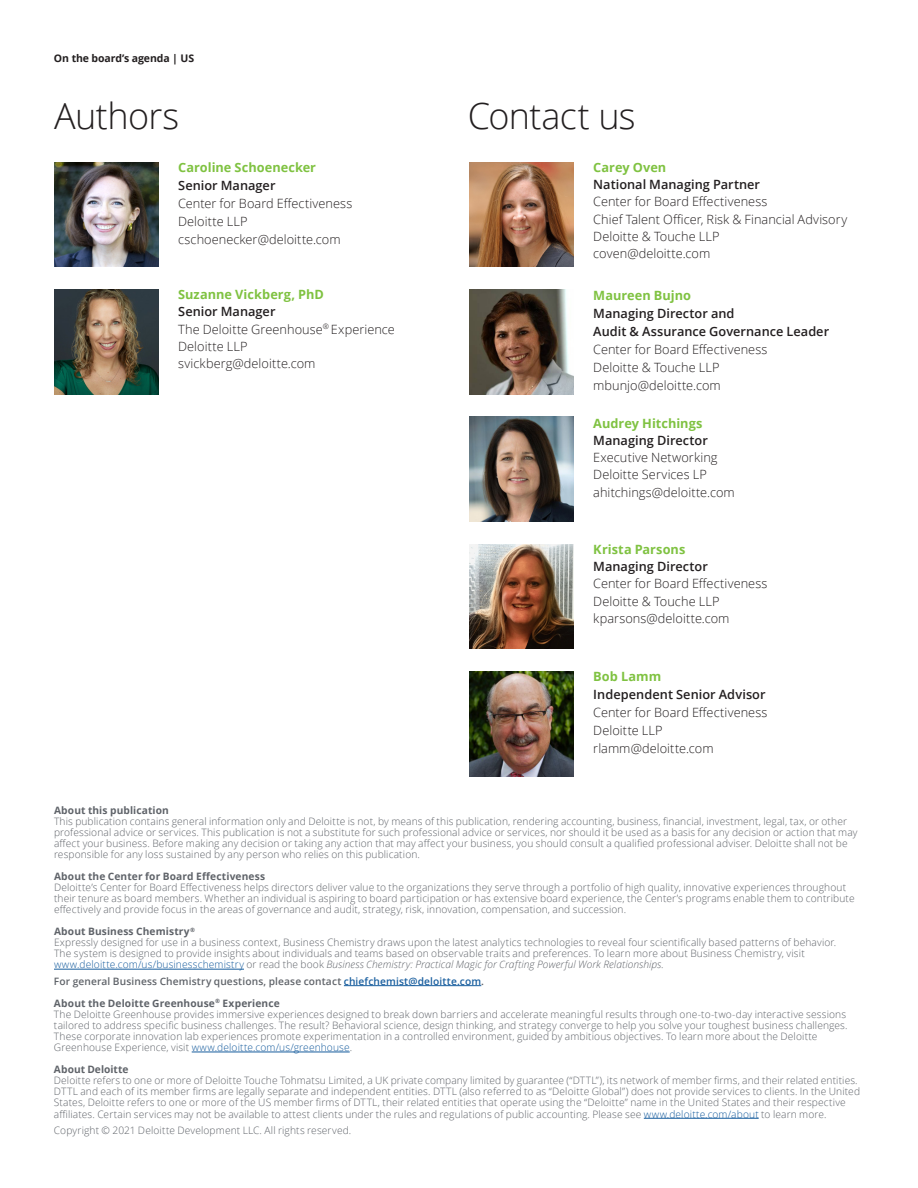
<style>
.page{position:relative;width:918px;height:1188px;background:#fff}
.page>*{position:absolute;margin:0;border:0;box-sizing:border-box;transform-origin:0 0}
.Cover_heading_light{font:300 36px "Open Sans";letter-spacing:-.02em;color:#231f20}
.Body_copy__8_5_12pt{font:300 12.75px "Open Sans";letter-spacing:.005em;color:#231f20}
.Body_copy__8_5_12pt-2{font:600 12.75px "Open Sans";letter-spacing:.005em;color:#231f20}
.Subhead_A__8_5_12pt{font:700 12.75px "Open Sans";letter-spacing:.005em;color:#7fc241}
.Subhead_B__8_5_12pt{font:600 12.75px "Open Sans";color:#231f20}
.Brochure_title__foli{font:700 10.5px "Open Sans";letter-spacing:-.01em;color:#231f20}
.Footnote__7_9_5pt{font:300 10.2px/11.1px "Open Sans";letter-spacing:.01em;color:#5f6369}
.Footnote__7_9_5pt-2{font:600 10.2px "Open Sans";letter-spacing:.01em;color:#5f6369}
.s1{font-weight:700}
.s2{color:#175d9e}
.s3{font-style:italic}
</style>
<div class="page">
<img style="left:469px;top:162px;width:105px;height:105px">
<img style="left:469px;top:544px;width:105px;height:105px">
<img style="left:469px;top:417px;width:105px;height:105px">
<hr style="left:54px;top:969px;width:190px;height:1px;background:#175d9e">
<hr style="left:344px;top:985px;width:137px;height:1px;background:#175d9e">
<hr style="left:192px;top:1052px;width:158px;height:1px;background:#175d9e">
<hr style="left:644px;top:1118px;width:115px;height:1px;background:#175d9e">
<img style="left:469px;top:671px;width:105px;height:105px">
<img style="left:469px;top:289px;width:105px;height:105px">
<img style="left:54px;top:289px;width:105px;height:105px">
<img style="left:54px;top:162px;width:105px;height:105px">
<p class="Brochure_title__foli" style="left:54px;top:51px;width:142px">On the board’s agenda | US</p>
<p class="Cover_heading_light" style="left:54px;top:91px;width:127px">Authors</p>
<p class="Subhead_A__8_5_12pt" style="left:178px;top:158px;width:139px">Caroline Schoenecker</p>
<p class="Body_copy__8_5_12pt-2" style="left:178px;top:176px;width:99px">Senior Manager</p>
<p class="Body_copy__8_5_12pt" style="left:178px;top:194px;width:176px">Center for Board Effectiveness</p>
<p class="Body_copy__8_5_12pt" style="left:178px;top:212px;width:71px">Deloitte LLP</p>
<p class="Body_copy__8_5_12pt" style="left:178px;top:230px;width:164px">cschoenecker@deloitte.com</p>
<p class="Subhead_A__8_5_12pt" style="left:178px;top:285px;width:147px">Suzanne Vickberg, PhD</p>
<p class="Body_copy__8_5_12pt-2" style="left:178px;top:303px;width:99px">Senior Manager</p>
<p class="Body_copy__8_5_12pt" style="left:178px;top:320px;width:218px">The Deloitte Greenhouse<sup>®</sup> Experience</p>
<p class="Body_copy__8_5_12pt" style="left:178px;top:338px;width:71px">Deloitte LLP</p>
<p class="Body_copy__8_5_12pt" style="left:178px;top:355px;width:139px">svickberg@deloitte.com</p>
<p class="Cover_heading_light" style="left:468px;top:91px;width:170px">Contact us</p>
<p class="Subhead_A__8_5_12pt" style="left:593px;top:158px;width:75px">Carey Oven</p>
<p class="Body_copy__8_5_12pt-2" style="left:593px;top:176px;width:168px">National Managing Partner</p>
<p class="Body_copy__8_5_12pt" style="left:593px;top:193px;width:176px">Center for Board Effectiveness</p>
<p class="Body_copy__8_5_12pt" style="left:593px;top:210px;width:255px">Chief Talent Officer, Risk &amp; Financial Advisory</p>
<p class="Body_copy__8_5_12pt" style="left:593px;top:227px;width:128px">Deloitte &amp; Touche LLP</p>
<p class="Body_copy__8_5_12pt" style="left:593px;top:245px;width:119px">coven@deloitte.com</p>
<p class="Subhead_A__8_5_12pt" style="left:593px;top:287px;width:99px">Maureen Bujno</p>
<p class="Body_copy__8_5_12pt-2" style="left:593px;top:305px;width:143px">Managing Director and</p>
<p class="Body_copy__8_5_12pt-2" style="left:593px;top:323px;width:237px">Audit &amp; Assurance Governance Leader</p>
<p class="Body_copy__8_5_12pt" style="left:593px;top:341px;width:176px">Center for Board Effectiveness</p>
<p class="Body_copy__8_5_12pt" style="left:593px;top:359px;width:128px">Deloitte &amp; Touche LLP</p>
<p class="Body_copy__8_5_12pt" style="left:593px;top:377px;width:129px">mbunjo@deloitte.com</p>
<p class="Subhead_A__8_5_12pt" style="left:593px;top:414px;width:111px">Audrey Hitchings</p>
<p class="Subhead_B__8_5_12pt" style="left:593px;top:431px;width:116px">Managing Director</p>
<p class="Body_copy__8_5_12pt" style="left:593px;top:449px;width:126px">Executive Networking</p>
<p class="Body_copy__8_5_12pt" style="left:593px;top:466px;width:115px">Deloitte Services LP</p>
<p class="Body_copy__8_5_12pt" style="left:593px;top:483px;width:143px">ahitchings@deloitte.com</p>
<p class="Subhead_A__8_5_12pt" style="left:593px;top:540px;width:94px">Krista Parsons</p>
<p class="Body_copy__8_5_12pt-2" style="left:593px;top:558px;width:116px">Managing Director</p>
<p class="Body_copy__8_5_12pt" style="left:593px;top:575px;width:176px">Center for Board Effectiveness</p>
<p class="Body_copy__8_5_12pt" style="left:593px;top:592px;width:128px">Deloitte &amp; Touche LLP</p>
<p class="Body_copy__8_5_12pt" style="left:593px;top:609px;width:138px">kparsons@deloitte.com</p>
<p class="Subhead_A__8_5_12pt" style="left:593px;top:668px;width:69px">Bob Lamm</p>
<p class="Body_copy__8_5_12pt-2" style="left:593px;top:686px;width:174px">Independent Senior Advisor</p>
<p class="Body_copy__8_5_12pt" style="left:593px;top:704px;width:176px">Center for Board Effectiveness</p>
<p class="Body_copy__8_5_12pt" style="left:593px;top:722px;width:71px">Deloitte LLP</p>
<p class="Body_copy__8_5_12pt" style="left:593px;top:740px;width:122px">rlamm@deloitte.com</p>
<p class="Footnote__7_9_5pt" style="left:54px;top:804px;width:805px"><span class="s1">About this publication<br></span>This publication contains general information only and Deloitte is not, by means of this publication, rendering accounting, business, financial, investment, legal, tax, or other professional advice or services. This publication is not a substitute for such professional advice or services, nor should it be used as a basis for any decision or action that may affect your business. Before making any decision or taking any action that may affect your business, you should consult a qualified professional adviser. Deloitte shall not be responsible for any loss sustained by any person who relies on this publication.</p>
<p class="Footnote__7_9_5pt" style="left:54px;top:870px;width:802px"><span class="s1">About the Center for Board Effectiveness<br></span>Deloitte’s Center for Board Effectiveness helps directors deliver value to the organizations they serve through a portfolio of high quality, innovative experiences throughout their tenure as board members. Whether an individual is aspiring to board participation or has extensive board experience, the Center’s programs enable them to contribute effectively and provide focus in the areas of governance and audit, strategy, risk, innovation, compensation, and succession.</p>
<p class="Footnote__7_9_5pt" style="left:54px;top:926px;width:784px"><span class="s1">About Business Chemistry</span><sup>®<br></sup>Expressly designed for use in a business context, Business Chemistry draws upon the latest analytics technologies to reveal four scientifically based patterns of behavior.<br>The system is designed to provide insights about individuals and teams based on observable traits and preferences. To learn more about Business Chemistry, visit <span class="s2">www.deloitte.com/us/businesschemistry</span> or read the book <span class="s3">Business Chemistry: Practical Magic for Crafting Powerful Work Relationships</span>.</p>
<p class="Footnote__7_9_5pt-2" style="left:54px;top:974px;width:432px">For general Business Chemistry questions, please contact <span class="s2">chiefchemist@deloitte.com</span>.</p>
<p class="Footnote__7_9_5pt" style="left:54px;top:997px;width:795px"><span class="s1">About the Deloitte Greenhouse</span><sup>®</sup> <span class="s1">Experience<br></span>The Deloitte Greenhouse provides immersive experiences designed to break down barriers and accelerate meaningful results through one-to-two-day interactive sessions tailored to address specific business challenges. The result? Behavioral science, design thinking, and strategy converge to help you solve your toughest business challenges.<br>These corporate innovation lab experiences promote experimentation in a controlled environment, guided by ambitious objectives. To learn more about the Deloitte Greenhouse Experience, visit <span class="s2">www.deloitte.com/us/greenhouse</span>.</p>
<p class="Footnote__7_9_5pt" style="left:54px;top:1064px;width:808px"><span class="s1">About Deloitte<br></span>Deloitte refers to one or more of Deloitte Touche Tohmatsu Limited, a UK private company limited by guarantee (“DTTL”), its network of member firms, and their related entities.<br>DTTL and each of its member firms are legally separate and independent entities. DTTL (also referred to as “Deloitte Global”) does not provide services to clients. In the United States, Deloitte refers to one or more of the US member firms of DTTL, their related entities that operate using the “Deloitte” name in the United States and their respective affiliates. Certain services may not be available to attest clients under the rules and regulations of public accounting. Please see <span class="s2">www.deloitte.com/about</span> to learn more.</p>
<p class="Footnote__7_9_5pt" style="left:54px;top:1124px;width:299px">Copyright © 2021 Deloitte Development LLC. All rights reserved.</p>
</div>
